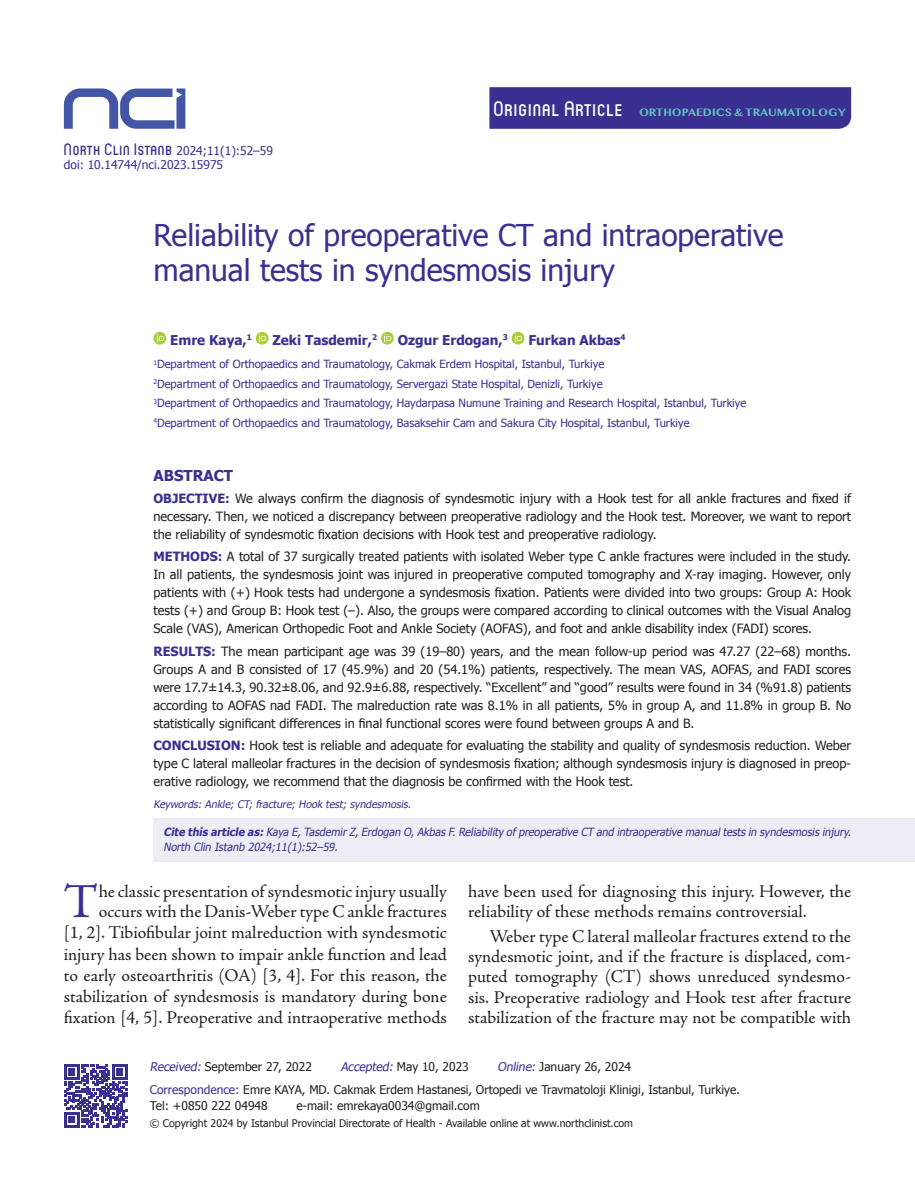
<style>
.page{position:relative;width:915px;height:1191px;background:#fff}
.page>*{position:absolute;margin:0;border:0;box-sizing:border-box;transform-origin:0 0}
._01__Yazı_Metni_NCI{font:48.9px "Adobe Jenson Pro";color:#3a3091}
._01__Yazi_Ana_Baslik{font:30px/34.5px "Tahoma";color:#3a3091}
._01__Yazı_Metni_NCI-2{font:18px/21px "Adobe Jenson Pro";letter-spacing:-.005em;color:#231f20;text-align:right}
._05__Özet_Yazısı_NCI{font:700 15px "Tahoma";color:#3a3091}
._03__Yazar_İsimleri{font:700 13.5px "Tahoma";color:#3a3091}
._05__Özet_Yazısı_NCI-2{font:12.75px/18px "Tahoma";color:#231f20;text-align:justify}
.t1{font:12px "Tahoma";color:#231f20}
.t2{font:12px "Tahoma";color:#3a3091}
._03__Yazar_İsimleri-2{font:11.25px "Tahoma";color:#3a3091}
._05__Özet_Yazısı_NCI-3{font:italic 11.25px/15px "Tahoma";color:#3a3091;scale:.96 1}
.t3{font:700 11.25px "Tamil MN";color:#61c5c0}
.t4{font:10.5px "Tahoma";color:#231f20}
._05__Özet_Yazısı_NCI-4{font:italic 10.5px "Tahoma";color:#3a3091}
.s1{font-family:"Circula";font-weight:500;font-size:16.5px}
.s2{font-family:"Circula";font-weight:500;font-size:21px;color:#fff}
.s3{font-weight:700;color:#3a3091}
.s4{font-weight:700}
.s5{font-style:italic;color:#3a3091}
.s6{color:#3a3091}
</style>
<div class="page">
<svg style="left:153px;top:332px;width:13px;height:12px"></svg>
<svg style="left:157px;top:334px;width:7px;height:7px"></svg>
<svg style="left:256px;top:332px;width:12px;height:12px"></svg>
<svg style="left:259px;top:334px;width:7px;height:7px"></svg>
<svg style="left:381px;top:332px;width:12px;height:12px"></svg>
<svg style="left:384px;top:334px;width:7px;height:7px"></svg>
<svg style="left:511px;top:332px;width:13px;height:12px"></svg>
<svg style="left:515px;top:334px;width:7px;height:7px"></svg>
<svg style="left:64px;top:88px;width:121px;height:41px"></svg>
<div style="left:489px;top:87px;width:361px;height:42px;background:#3a3091"></div>
<svg style="left:64px;top:1064px;width:63px;height:63px"></svg>
<div style="left:153px;top:818px;width:761px;height:43px;background:#eeedf5"></div>
<p class="t2" style="left:64px;top:142px;width:210px"><span class="s1">North Clin Istanb</span> 2024;11(1):52–59</p>
<p class="t2" style="left:64px;top:157px;width:161px">doi: 10.14744/nci.2023.15975</p>
<p class="t3" style="left:493px;top:105px;width:354px"><span class="s2">Orıgınal Article</span> ORTHOPAEDICS &amp; TRAUMATOLOGY</p>
<p class="_01__Yazi_Ana_Baslik" style="left:153px;top:217px;width:631px">Reliability of preoperative CT and intraoperative manual tests in syndesmosis injury</p>
<p class="_03__Yazar_İsimleri" style="left:170px;top:330px;width:83px">Emre Kaya,<sup>1</sup></p>
<p class="_03__Yazar_İsimleri" style="left:272px;top:330px;width:106px">Zeki Tasdemir,<sup>2</sup></p>
<p class="_03__Yazar_İsimleri" style="left:397px;top:330px;width:111px">Ozgur Erdogan,<sup>3</sup></p>
<p class="_03__Yazar_İsimleri" style="left:528px;top:330px;width:99px">Furkan Akbas<sup>4</sup></p>
<p class="_03__Yazar_İsimleri-2" style="left:153px;top:357px;width:452px"><sup>1</sup>Department of Orthopaedics and Traumatology, Cakmak Erdem Hospital, Istanbul, Turkiye</p>
<p class="_03__Yazar_İsimleri-2" style="left:153px;top:376px;width:450px"><sup>2</sup>Department of Orthopaedics and Traumatology, Servergazi State Hospital, Denizli, Turkiye</p>
<p class="_03__Yazar_İsimleri-2" style="left:153px;top:396px;width:594px"><sup>3</sup>Department of Orthopaedics and Traumatology, Haydarpasa Numune Training and Research Hospital, Istanbul, Turkiye</p>
<p class="_03__Yazar_İsimleri-2" style="left:153px;top:415px;width:537px"><sup>4</sup>Department of Orthopaedics and Traumatology, Basaksehir Cam and Sakura City Hospital, Istanbul, Turkiye</p>
<p class="_05__Özet_Yazısı_NCI" style="left:153px;top:465px;width:81px">ABSTRACT</p>
<p class="_05__Özet_Yazısı_NCI-2" style="left:153px;top:489px;width:699px"><span class="s3">OBJECTIVE:</span> We always confirm the diagnosis of syndesmotic injury with a Hook test for all ankle fractures and fixed if necessary. Then, we noticed a discrepancy between preoperative radiology and the Hook test. Moreover, we want to report the reliability of syndesmotic fixation decisions with Hook test and preoperative radiology.</p>
<p class="_05__Özet_Yazısı_NCI-2" style="left:153px;top:547px;width:699px"><span class="s3">METHODS:</span> A total of 37 surgically treated patients with isolated Weber type C ankle fractures were included in the study.<br>In all patients, the syndesmosis joint was injured in preoperative computed tomography and X-ray imaging. However, only patients with (+) Hook tests had undergone a syndesmosis fixation. Patients were divided into two groups: Group A: Hook tests (+) and Group B: Hook test (–). Also, the groups were compared according to clinical outcomes with the Visual Analog Scale (VAS), American Orthopedic Foot and Ankle Society (AOFAS), and foot and ankle disability index (FADI) scores.</p>
<p class="_05__Özet_Yazısı_NCI-2" style="left:153px;top:641px;width:699px"><span class="s3">RESULTS:</span> The mean participant age was 39 (19–80) years, and the mean follow-up period was 47.27 (22–68) months.<br>Groups A and B consisted of 17 (45.9%) and 20 (54.1%) patients, respectively. The mean VAS, AOFAS, and FADI scores were 17.7±14.3, 90.32±8.06, and 92.9±6.88, respectively. “Excellent” and “good” results were found in 34 (%91.8) patients according to AOFAS nad FADI. The malreduction rate was 8.1% in all patients, 5% in group A, and 11.8% in group B. No statistically significant differences in final functional scores were found between groups A and B.</p>
<p class="_05__Özet_Yazısı_NCI-2" style="left:153px;top:736px;width:699px"><span class="s3">CONCLUSION:</span> Hook test is reliable and adequate for evaluating the stability and quality of syndesmosis reduction. Weber type C lateral malleolar fractures in the decision of syndesmosis fixation; although syndesmosis injury is diagnosed in preop&shy;erative radiology, we recommend that the diagnosis be confirmed with the Hook test.</p>
<p class="_05__Özet_Yazısı_NCI-4" style="left:153px;top:797px;width:261px">Keywords: Ankle; CT; fracture; Hook test; syndesmosis.</p>
<p class="_05__Özet_Yazısı_NCI-3" style="left:163px;top:824px;width:720px"><span class="s4">Cite this article as:</span>Kaya E,TasdemirZ,Erdogan O,Akbas F.Reliability ofpreoperative CT and intraoperative manualtests in syndesmosis inj ury.<br>North Clin Istanb 2024;11(1):52–59.</p>
<p class="_01__Yazı_Metni_NCI" style="left:64px;top:874px;width:36px">T</p>
<p class="_01__Yazı_Metni_NCI-2" style="left:64px;top:881px;width:384px">he classic presentation of syndesmotic injury usually occurs with the Danis-Weber type C ankle fractures<br>[1, 2]. Tibiofibular joint malreduction with syndesmotic injury has been shown to impair ankle function and lead to early osteoarthritis (OA) [3, 4]. For this reason, the stabilization of syndesmosis is mandatory during bone fixation [4, 5]. Preoperative and intraoperative methods</p>
<p class="_01__Yazı_Metni_NCI-2" style="left:468px;top:881px;width:384px;line-height:20.2px;text-align:left">have been used for diagnosing this injury. However, the reliability of these methods remains controversial.</p>
<p class="_01__Yazı_Metni_NCI-2" style="left:468px;top:926px;width:384px;line-height:20.2px;text-align:justify;text-indent:21px">Weber type C lateral malleolar fractures extend to the syndesmotic joint, and if the fracture is displaced, com&shy;puted tomography (CT) shows unreduced syndesmo&shy;sis. Preoperative radiology and Hook test after fracture stabilization of the fracture may not be compatible with</p>
<p class="t1" style="left:150px;top:1058px;width:163px"><span class="s5">Received:</span> September 27, 2022</p>
<p class="t1" style="left:340px;top:1058px;width:130px"><span class="s5">Accepted:</span> M ay 1 0, 2 0 2 3</p>
<p class="t1" style="left:497px;top:1058px;width:135px"><span class="s5">Online:</span> January 26, 2024</p>
<p class="t1" style="left:150px;top:1081px;width:591px"><span class="s6">Correspondence:</span> Emre KAYA, MD. Cakmak Erdem Hastanesi, Ortopedi ve Travmatoloji Klinigi, Istanbul, Turkiye.</p>
<p class="t1" style="left:150px;top:1098px;width:119px">Tel: +0850 222 04948</p>
<p class="t1" style="left:296px;top:1098px;width:185px">e-mail: emrekaya0034@gmail.com</p>
<p class="t4" style="left:150px;top:1116px;width:484px">© Copyright 2024 by Istanbul Provincial Directorate of Health - Available online at www.northclinist.com</p>
</div>
